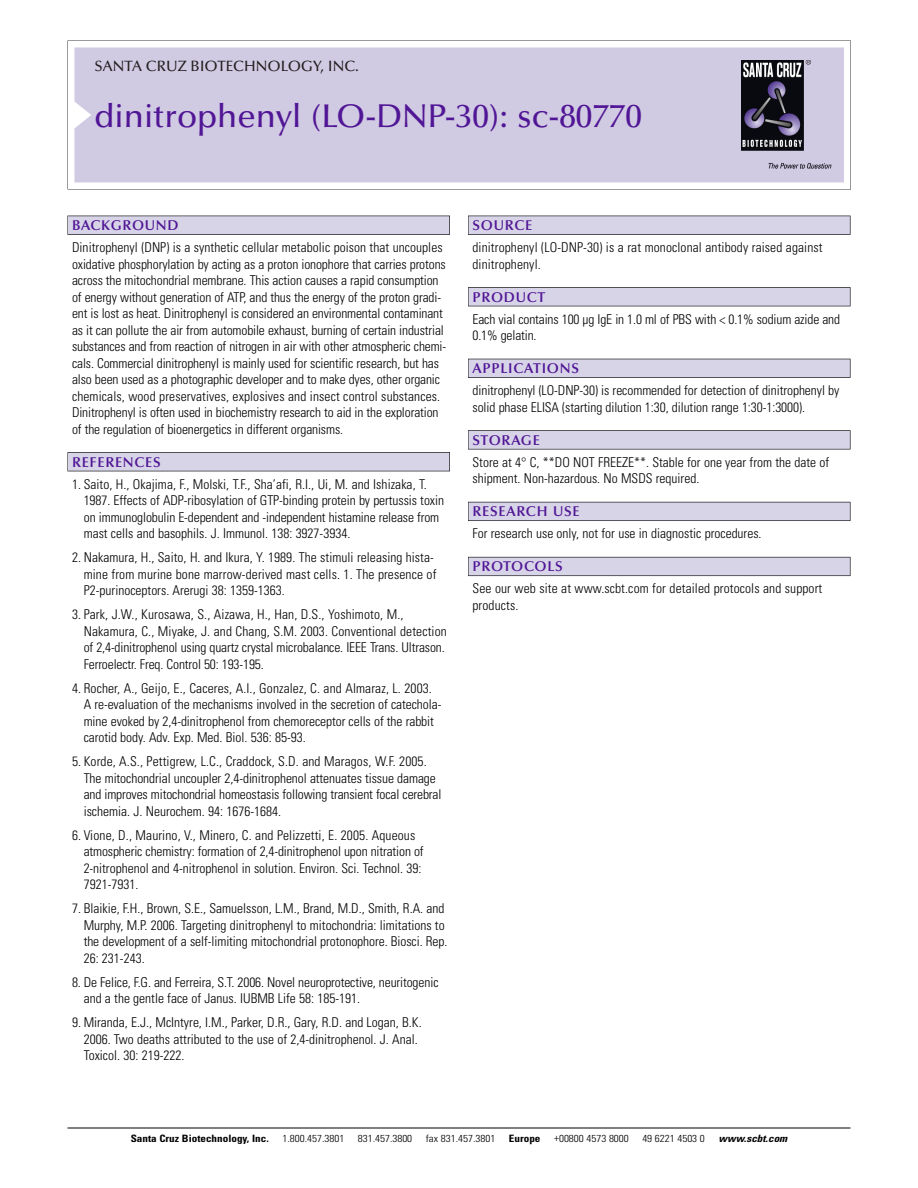
<style>
.page{position:relative;width:918px;height:1188px;background:#fff}
.page>*{position:absolute;margin:0;border:0;box-sizing:border-box;transform-origin:0 0}
.t1{font:500 33px "Optima";color:#511695}
.t2{font:500 15px "Optima";color:#231f20}
.t3{font:600 14.25px "Optima";letter-spacing:.05em;color:#511695}
.t4{font:300 condensed 13.5px/16.5px "Univers";letter-spacing:-.005em;color:#000}
.t5{font:300 condensed 10.2px "Univers";color:#000;scale:1.1 1}
.t6{font:700 condensed 10.2px "Univers";color:#000;scale:1.1 1}
.t7{font:italic 700 condensed 10.2px "Univers";color:#000;scale:1.1 1}
</style>
<div class="page">
<svg style="left:68px;top:40px;width:783px;height:149px"></svg>
<div style="left:74px;top:47px;width:770px;height:135px;background:#d1cae3"></div>
<img style="left:741px;top:60px;width:90px;height:108px">
<div style="left:68px;top:216px;width:382px;height:19px;background:#535256"></div>
<div style="left:68px;top:216px;width:381px;height:18px;background:#d7d4e8"></div>
<div style="left:68px;top:452px;width:382px;height:19px;background:#515155"></div>
<div style="left:68px;top:453px;width:381px;height:18px;background:#d7d4e8"></div>
<div style="left:468px;top:216px;width:382px;height:19px;background:#535256"></div>
<div style="left:468px;top:216px;width:382px;height:18px;background:#d7d4e8"></div>
<div style="left:468px;top:287px;width:382px;height:19px;background:#515155"></div>
<div style="left:468px;top:288px;width:382px;height:18px;background:#d7d4e8"></div>
<div style="left:468px;top:359px;width:382px;height:19px;background:#515057"></div>
<div style="left:468px;top:359px;width:382px;height:18px;background:#d7d4e8"></div>
<div style="left:468px;top:430px;width:382px;height:19px;background:#575659"></div>
<div style="left:468px;top:431px;width:382px;height:18px;background:#d7d4e8"></div>
<div style="left:468px;top:502px;width:382px;height:19px;background:#595860"></div>
<div style="left:468px;top:502px;width:382px;height:18px;background:#d7d4e8"></div>
<div style="left:468px;top:557px;width:382px;height:19px;background:#64626c"></div>
<div style="left:468px;top:557px;width:382px;height:18px;background:#d7d4e8"></div>
<hr style="left:68px;top:1128px;width:782px;height:1px;background:#000">
<p class="t2" style="left:94px;top:60px;width:266px">SANTA CRUZ BIOTECHNOLOGY, INC.</p>
<p class="t1" style="left:94px;top:102px;width:549px">dinitrophenyl (LO-DNP-30): sc-80770</p>
<p class="t3" style="left:72px;top:219px;width:108px">BACKGROUND</p>
<p class="t4" style="left:72px;top:240px;width:376px">Dinitrophenyl (DNP) is a synthetic cellular metabolic poison that uncouples oxidative phosphorylation by acting as a proton ionophore that carries protons across the mitochondrial membrane. This action causes a rapid consumption of energy without generation of ATP, and thus the energy of the proton gradi&shy;ent is lost as heat. Dinitrophenyl is considered an environmental contaminant as it can pollute the air from automobile exhaust, burning of certain industrial substances and from reaction of nitrogen in air with other atmospheric chemi&shy;cals. Commercial dinitrophenyl is mainly used for scientific research, but has also been used as a photographic developer and to make dyes, other organic chemicals, wood preservatives, explosives and insect control substances.<br>Dinitrophenyl is often used in biochemistry research to aid in the exploration of the regulation of bioenergetics in different organisms.</p>
<p class="t3" style="left:72px;top:456px;width:90px">REFERENCES</p>
<p class="t4" style="left:84px;top:477px;width:362px;text-indent:-12px">1. Saito, H., Okajima, F., Molski, T.F., Sha’afi, R.I., Ui, M. and Ishizaka, T.<br>1987. Effects of ADP-ribosylation of GTP-binding protein by pertussis toxin on immunoglobulin E-dependent and -independent histamine release from mast cells and basophils. J. Immunol. 138: 3927-3934.</p>
<p class="t4" style="left:84px;top:550px;width:354px;text-indent:-12px">2. Nakamura, H., Saito, H. and Ikura, Y. 1989. The stimuli releasing hista&shy;mine from murine bone marrow-derived mast cells. 1. The presence of<br>P2-purinoceptors. Arerugi 38: 1359-1363.</p>
<p class="t4" style="left:84px;top:607px;width:365px;text-indent:-12px">3. Park, J.W., Kurosawa, S., Aizawa, H., Han, D.S., Yoshimoto, M., Nakamura, C., Miyake, J. and Chang, S.M. 2003. Conventional detection of 2,4-dinitrophenol using quartz crystal microbalance. IEEE Trans. Ultrason.<br>Ferroelectr. Freq. Control 50: 193-195.</p>
<p class="t4" style="left:84px;top:681px;width:359px;text-indent:-12px">4. Rocher, A., Geijo, E., Caceres, A.I., Gonzalez, C. and Almaraz, L. 2003.<br>A re-evaluation of the mechanisms involved in the secretion of catechola&shy;mine evoked by 2,4-dinitrophenol from chemoreceptor cells of the rabbit carotid body. Adv. Exp. Med. Biol. 536: 85-93.</p>
<p class="t4" style="left:84px;top:754px;width:359px;text-indent:-12px">5. Korde, A.S., Pettigrew, L.C., Craddock, S.D. and Maragos, W.F. 2005.<br>The mitochondrial uncoupler 2,4-dinitrophenol attenuates tissue damage and improves mitochondrial homeostasis following transient focal cerebral ischemia. J. Neurochem. 94: 1676-1684.</p>
<p class="t4" style="left:84px;top:828px;width:342px;text-indent:-12px">6. Vione, D., Maurino, V., Minero, C. and Pelizzetti, E. 2005. Aqueous atmospheric chemistry: formation of 2,4-dinitrophenol upon nitration of 2-nitrophenol and 4-nitrophenol in solution. Environ. Sci. Technol. 39:<br>7921-7931.</p>
<p class="t4" style="left:84px;top:901px;width:365px;text-indent:-12px">7. Blaikie, F.H., Brown, S.E., Samuelsson, L.M., Brand, M.D., Smith, R.A. and Murphy, M.P. 2006. Targeting dinitrophenyl to mitochondria: limitations to the development of a self-limiting mitochondrial protonophore. Biosci. Rep.<br>26: 231-243.</p>
<p class="t4" style="left:84px;top:975px;width:357px;text-indent:-12px">8. De Felice, F.G. and Ferreira, S.T. 2006. Novel neuroprotective, neuritogenic and a the gentle face of Janus. IUBMB Life 58: 185-191.</p>
<p class="t4" style="left:84px;top:1015px;width:339px;text-indent:-12px">9. Miranda, E.J., McIntyre, I.M., Parker, D.R., Gary, R.D. and Logan, B.K.<br>2006. Two deaths attributed to the use of 2,4-dinitrophenol. J. Anal.<br>Toxicol. 30: 219-222.</p>
<p class="t3" style="left:473px;top:219px;width:61px">SOURCE</p>
<p class="t4" style="left:473px;top:240px;width:352px">dinitrophenyl (LO-DNP-30) is a rat monoclonal antibody raised against dinitrophenyl.</p>
<p class="t3" style="left:473px;top:291px;width:74px">PRODUCT</p>
<p class="t4" style="left:473px;top:312px;width:369px">Each vial contains 100 µg IgE in 1.0 ml of PBS with &lt; 0.1% sodium azide and<br>0.1% gelatin.</p>
<p class="t3" style="left:473px;top:362px;width:108px">APPLICATIONS</p>
<p class="t4" style="left:473px;top:384px;width:368px">dinitrophenyl (LO-DNP-30) is recommended for detection of dinitrophenyl by solid phase ELISA (starting dilution 1:30, dilution range 1:30-1:3000).</p>
<p class="t3" style="left:473px;top:434px;width:69px">STORAGE</p>
<p class="t4" style="left:473px;top:455px;width:358px">Store at 4° C, **DO NOT FREEZE**. Stable for one year from the date of shipment. Non-hazardous. No MSDS required.</p>
<p class="t3" style="left:473px;top:505px;width:109px">RESEARCH USE</p>
<p class="t4" style="left:473px;top:527px;width:291px">For research use only, not for use in diagnostic procedures.</p>
<p class="t3" style="left:473px;top:561px;width:92px">PROTOCOLS</p>
<p class="t4" style="left:473px;top:582px;width:351px">See our web site at www.scbt.com for detailed protocols and support products.</p>
<p class="t6" style="left:131px;top:1135px;width:127px">Santa Cruz Biotechnology, Inc.</p>
<p class="t5" style="left:282px;top:1135px;width:58px">1.800.457.3801</p>
<p class="t5" style="left:358px;top:1135px;width:51px">831.457.3800</p>
<p class="t5" style="left:426px;top:1135px;width:65px">fax 831.457.3801</p>
<p class="t6" style="left:509px;top:1135px;width:30px">Europe</p>
<p class="t5" style="left:554px;top:1135px;width:69px">+00800 4573 8000</p>
<p class="t5" style="left:642px;top:1135px;width:58px">49 6221 4503 0</p>
<p class="t7" style="left:719px;top:1135px;width:66px">www.scbt.com</p>
</div>
